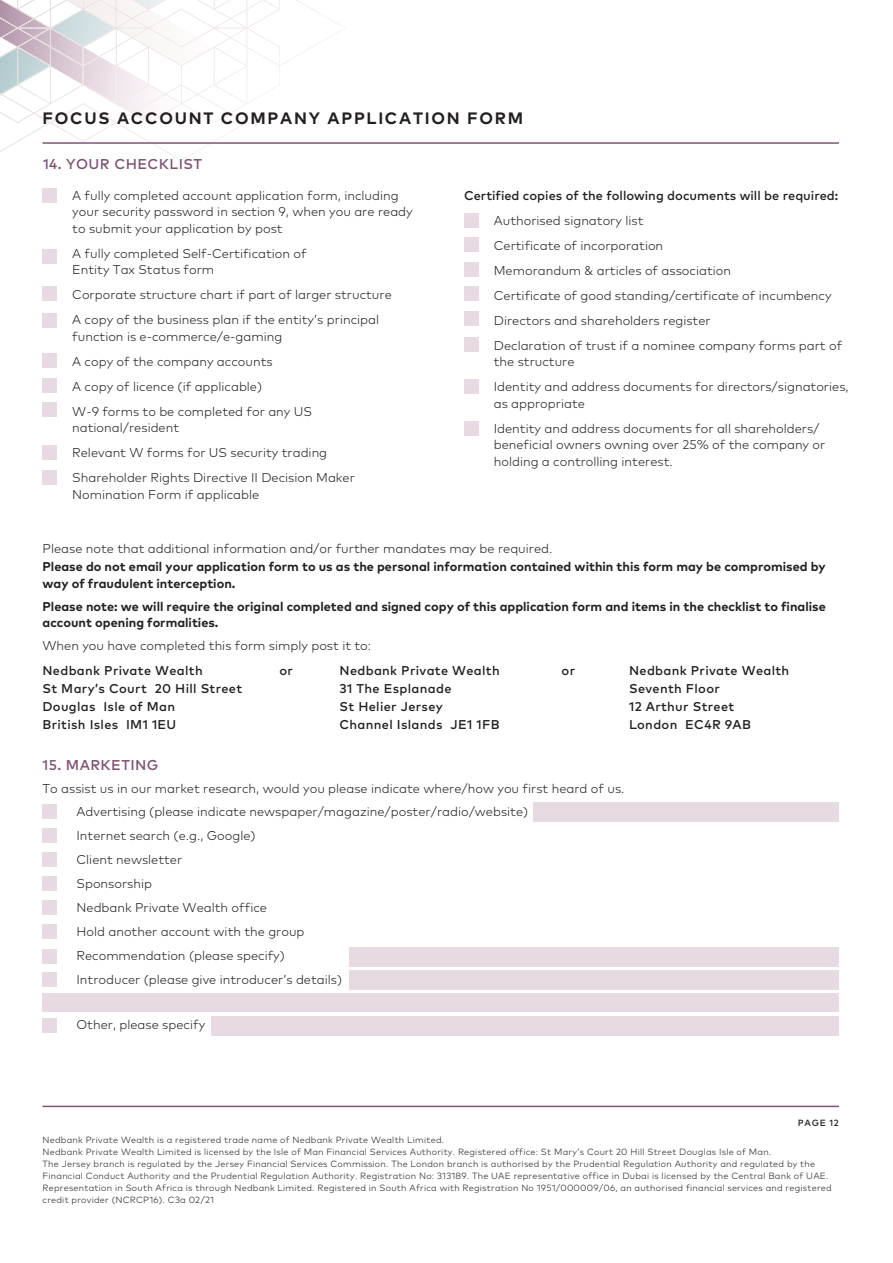
<style>
.page{position:relative;width:893px;height:1263px;background:#fff}
.page>*{position:absolute;margin:0;border:0;box-sizing:border-box;transform-origin:0 0}
.t1{font:700 16.5px "Mark OT";letter-spacing:.105em;color:#231f20}
.t2{font:500 14.25px "Mark OT";letter-spacing:.03em;color:#805474}
.t3{font:300 12.75px/16.5px "Mark OT";color:#231f20}
.t4{font:700 12.75px/16.5px "Mark OT";color:#231f20}
.t5{font:500 12.75px "Mark OT";letter-spacing:.025em;color:#231f20}
.t6{font:500 12.75px "Mark OT";color:#231f20}
.t7{font:300 9px/12px "Mark OT";letter-spacing:.025em;color:#231f20}
.t8{font:500 9px "Mark OT";letter-spacing:.075em;color:#231f20}
</style>
<div class="page">
<img style="left:21px;top:0;width:82px;height:142px">
<img style="left:130px;top:0;width:108px;height:161px">
<img style="left:0;top:0;width:21px;height:152px">
<img style="left:103px;top:0;width:27px;height:131px">
<img style="left:238px;top:0;width:27px;height:128px">
<img style="left:292px;top:0;width:27px;height:59px">
<img style="left:319px;top:13px;width:26px;height:30px">
<hr style="left:43px;top:142px;width:796px;height:2px;background:#805474">
<hr style="left:43px;top:1106px;width:796px;height:1px;background:#805474">
<div style="left:43px;top:804px;width:14px;height:15px;background:#e7dae2"></div>
<div style="left:43px;top:828px;width:14px;height:15px;background:#e7dae2"></div>
<div style="left:43px;top:852px;width:14px;height:15px;background:#e7dae2"></div>
<div style="left:43px;top:876px;width:14px;height:15px;background:#e7dae2"></div>
<div style="left:43px;top:900px;width:14px;height:15px;background:#e7dae2"></div>
<div style="left:43px;top:924px;width:14px;height:15px;background:#e7dae2"></div>
<div style="left:43px;top:949px;width:14px;height:15px;background:#e7dae2"></div>
<div style="left:43px;top:972px;width:14px;height:15px;background:#e7dae2"></div>
<div style="left:43px;top:994px;width:796px;height:18px;background:#e7dae2"></div>
<div style="left:43px;top:1018px;width:14px;height:14px;background:#e7dae2"></div>
<div style="left:534px;top:802px;width:305px;height:20px;background:#e7dae2"></div>
<div style="left:212px;top:1016px;width:627px;height:20px;background:#e7dae2"></div>
<div style="left:350px;top:970px;width:489px;height:20px;background:#e7dae2"></div>
<div style="left:350px;top:947px;width:489px;height:19px;background:#e7dae2"></div>
<div style="left:43px;top:188px;width:14px;height:15px;background:#e7dae2"></div>
<div style="left:43px;top:249px;width:14px;height:15px;background:#e7dae2"></div>
<div style="left:43px;top:286px;width:14px;height:15px;background:#e7dae2"></div>
<div style="left:43px;top:313px;width:14px;height:15px;background:#e7dae2"></div>
<div style="left:43px;top:353px;width:14px;height:15px;background:#e7dae2"></div>
<div style="left:43px;top:378px;width:14px;height:14px;background:#e7dae2"></div>
<div style="left:43px;top:402px;width:14px;height:15px;background:#e7dae2"></div>
<div style="left:43px;top:445px;width:14px;height:14px;background:#e7dae2"></div>
<div style="left:464px;top:213px;width:15px;height:15px;background:#e7dae2"></div>
<div style="left:464px;top:237px;width:15px;height:15px;background:#e7dae2"></div>
<div style="left:464px;top:262px;width:15px;height:15px;background:#e7dae2"></div>
<div style="left:464px;top:286px;width:15px;height:15px;background:#e7dae2"></div>
<div style="left:464px;top:311px;width:15px;height:14px;background:#e7dae2"></div>
<div style="left:464px;top:337px;width:15px;height:15px;background:#e7dae2"></div>
<div style="left:464px;top:379px;width:15px;height:15px;background:#e7dae2"></div>
<div style="left:464px;top:421px;width:15px;height:15px;background:#e7dae2"></div>
<div style="left:43px;top:470px;width:14px;height:15px;background:#e7dae2"></div>
<p class="t1" style="left:43px;top:107px;width:482px">FOCUS ACCOUNT COMPANY APPLICATION FORM</p>
<p class="t2" style="left:43px;top:154px;width:161px">14. YOUR CHECKLIST</p>
<p class="t3" style="left:72px;top:187px;width:342px">A fully completed account application form, including your security password in section 9, when you are ready to submit your application by post</p>
<p class="t3" style="left:72px;top:245px;width:236px">A fully completed Self-Certification of<br>Entity Tax Status form</p>
<p class="t3" style="left:72px;top:286px;width:321px">Corporate structure chart if part of larger structure</p>
<p class="t3" style="left:72px;top:311px;width:308px">A copy of the business plan if the entity’s principal function is e-commerce/e-gaming</p>
<p class="t3" style="left:72px;top:353px;width:202px">A copy of the company accounts</p>
<p class="t3" style="left:72px;top:378px;width:191px">A copy of licence (if applicable)</p>
<p class="t3" style="left:72px;top:403px;width:241px">W-9 forms to be completed for any US national/resident</p>
<p class="t3" style="left:72px;top:444px;width:256px">Relevant W forms for US security trading</p>
<p class="t3" style="left:72px;top:469px;width:284px">Shareholder Rights Directive II Decision Maker<br>Nomination Form if applicable</p>
<p class="t6" style="left:464px;top:187px;width:376px">Certified copies of the following documents will be required:</p>
<p class="t3" style="left:494px;top:212px;width:151px">Authorised signatory list</p>
<p class="t3" style="left:494px;top:237px;width:171px">Certificate of incorporation</p>
<p class="t3" style="left:494px;top:262px;width:239px">Memorandum &amp; articles of association</p>
<p class="t3" style="left:494px;top:287px;width:339px">Certificate of good standing/certificate of incumbency</p>
<p class="t3" style="left:494px;top:312px;width:218px">Directors and shareholders register</p>
<p class="t3" style="left:494px;top:337px;width:350px">Declaration of trust if a nominee company forms part of the structure</p>
<p class="t3" style="left:494px;top:378px;width:356px">Identity and address documents for directors/signatories, as appropriate</p>
<p class="t3" style="left:494px;top:420px;width:333px">Identity and address documents for all shareholders/ beneficial owners owning over 25% of the company or holding a controlling interest.</p>
<p class="t3" style="left:43px;top:540px;width:511px">Please note that additional information and/or further mandates may be required.</p>
<p class="t4" style="left:43px;top:558px;width:785px">Please do not email your application form to us as the personal information contained within this form may be compromised by way of fraudulent interception.</p>
<p class="t4" style="left:43px;top:598px;width:785px">Please note: we will require the original completed and signed copy of this application form and items in the checklist to finalise account opening formalities.</p>
<p class="t3" style="left:43px;top:637px;width:330px">When you have completed this form simply post it to:</p>
<p class="t5" style="left:43px;top:662px;width:162px">Nedbank Private Wealth</p>
<p class="t5" style="left:280px;top:662px;width:15px">or</p>
<p class="t5" style="left:340px;top:662px;width:162px">Nedbank Private Wealth</p>
<p class="t5" style="left:562px;top:662px;width:15px">or</p>
<p class="t5" style="left:629px;top:662px;width:162px">Nedbank Private Wealth</p>
<p class="t5" style="left:43px;top:680px;width:201px">St Mary’s Court 20 Hill Street</p>
<p class="t5" style="left:340px;top:680px;width:113px">31 The Esplanade</p>
<p class="t5" style="left:629px;top:680px;width:92px">Seventh Floor</p>
<p class="t5" style="left:43px;top:698px;width:134px">Douglas Isle of Man</p>
<p class="t5" style="left:340px;top:698px;width:105px">St Helier Jersey</p>
<p class="t5" style="left:629px;top:698px;width:107px">12 Arthur Street</p>
<p class="t5" style="left:43px;top:716px;width:135px">British Isles IM1 1EU</p>
<p class="t5" style="left:340px;top:716px;width:162px">Channel Islands JE1 1FB</p>
<p class="t5" style="left:629px;top:716px;width:124px">London EC4R 9AB</p>
<p class="t2" style="left:43px;top:756px;width:118px">15. MARKETING</p>
<p class="t3" style="left:43px;top:780px;width:583px">To assist us in our market research, would you please indicate where/how you first heard of us.</p>
<p class="t3" style="left:77px;top:803px;width:453px">Advertising (please indicate newspaper/magazine/poster/radio/website)</p>
<p class="t3" style="left:77px;top:827px;width:181px">Internet search (e.g., Google)</p>
<p class="t3" style="left:77px;top:851px;width:107px">Client newsletter</p>
<p class="t3" style="left:77px;top:875px;width:77px">Sponsorship</p>
<p class="t3" style="left:77px;top:899px;width:192px">Nedbank Private Wealth office</p>
<p class="t3" style="left:77px;top:923px;width:229px">Hold another account with the group</p>
<p class="t3" style="left:77px;top:947px;width:210px">Recommendation (please specify)</p>
<p class="t3" style="left:77px;top:971px;width:267px">Introducer (please give introducer’s details)</p>
<p class="t3" style="left:77px;top:1017px;width:130px">Other, please specify</p>
<p class="t8" style="left:798px;top:1116px;width:43px">PAGE 12</p>
<p class="t7" style="left:43px;top:1134px;width:791px">Nedbank Private Wealth is a registered trade name of Nedbank Private Wealth Limited.<br>Nedbank Private Wealth Limited is licensed by the Isle of Man Financial Services Authority. Registered office: St Mary’s Court 20 Hill Street Douglas Isle of Man.<br>The Jersey branch is regulated by the Jersey Financial Services Commission. The London branch is authorised by the Prudential Regulation Authority and regulated by the Financial Conduct Authority and the Prudential Regulation Authority. Registration No: 313189. The UAE representative office in Dubai is licensed by the Central Bank of UAE.<br>Representation in South Africa is through Nedbank Limited. Registered in South Africa with Registration No 1951/000009/06, an authorised financial services and registered credit provider (NCRCP16). C3a 02/21</p>
</div>
